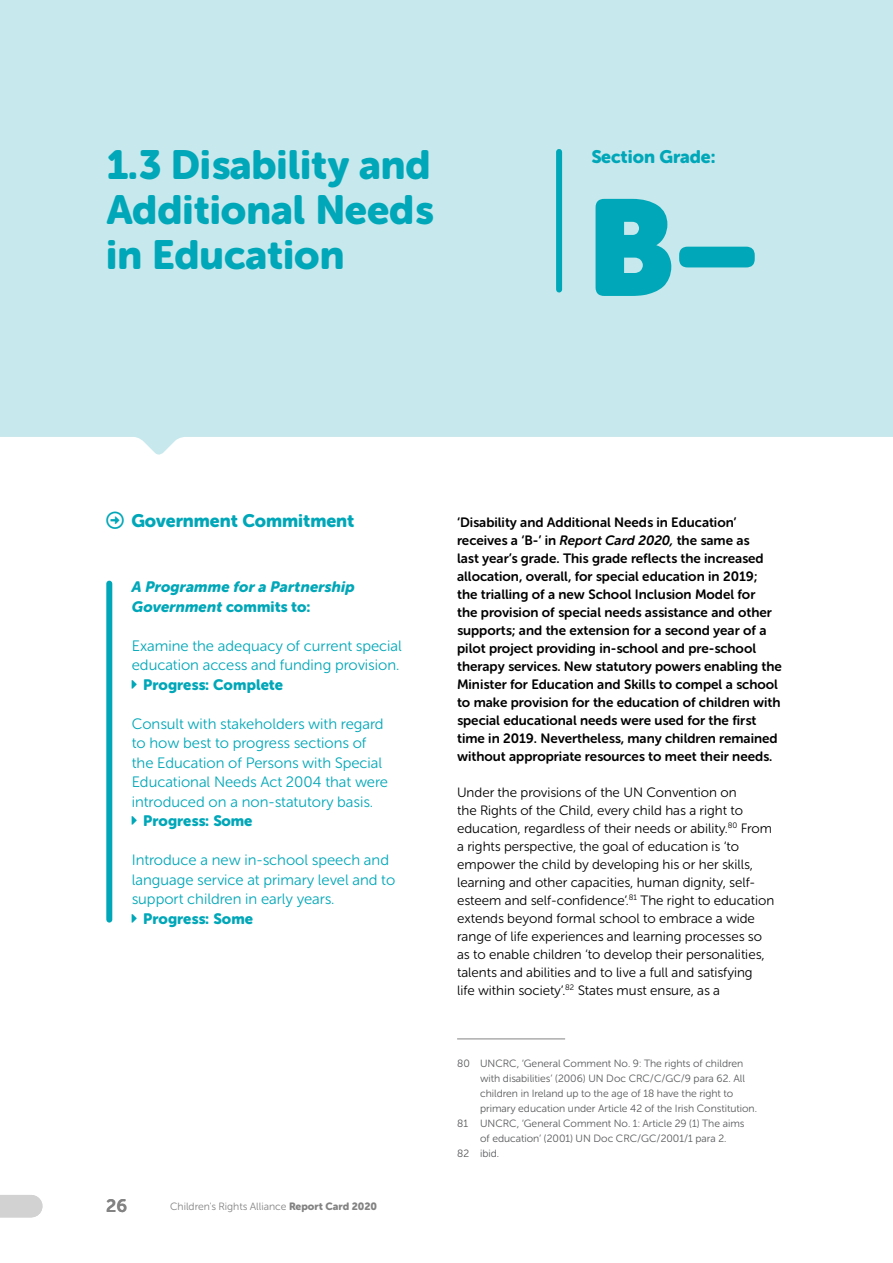
<style>
.page{position:relative;width:893px;height:1263px;background:#fff}
.page>*{position:absolute;margin:0;border:0;box-sizing:border-box;transform-origin:0 0}
.t1{font:135px "Museo Sans Rounded";color:#00a7b8}
.t2{font:40.5px/45px "Museo Sans Rounded 900";color:#00a7b8;text-align:justify}
.t3{font:18px "Museo Sans Rounded 900";color:#00a7b8}
.t4{font:18px "Font Awesome 5 Free";color:#00a7b8}
.t5{font:18px "Museo Sans Rounded 700";color:#848383}
.t6{font:15px/19.5px "Museo Sans Rounded 300";color:#00a7b8}
.t7{font:15px "Museo Sans Rounded 900";color:#00a7b8}
.t8{font:italic 15px/19.5px "Museo Sans Rounded 900";letter-spacing:.005em;color:#00a7b8}
.t9{font:13.5px/18px "Museo Sans Rounded 700";color:#000}
.t10{font:13.5px/18px "Museo Sans Rounded 300";color:#000}
.t11{font:10.5px "Museo Sans Rounded 300";color:#58595b}
.t12{font:10.5px "Museo Sans Rounded 300";color:#848383}
.s1{font-style:normal}
.s2{font-family:"Museo Sans Rounded 900"}
.s3{font-style:italic}
</style>
<div class="page">
<svg style="left:0;top:383px;width:893px;height:72px;fill:#c7e8ec"></svg>
<div style="left:0;top:0;width:893px;height:383px;background:#c7e8ec"></div>
<hr style="left:457px;top:1038px;width:108px;height:1px;background:#848383">
<div style="left:106px;top:584px;width:6px;height:336px;background:#00a7b8"></div>
<div style="left:556px;top:152px;width:6px;height:138px;background:#00a7b8"></div>
<div style="left:0;top:1195px;width:31px;height:22px;background:#d3d2d2"></div>
<h2 class="t2" style="left:106px;top:143px;width:328px">1.3 Disability and Additional Needs in Education</h2>
<h3 class="t3" style="left:591px;top:146px;width:126px">Section Grade:</h3>
<h1 class="t1" style="left:588px;top:170px;width:173px">B−</h1>
<h3 class="t4" style="left:106px;top:511px;width:2px">□●▼●▼</h3>
<h3 class="t3" style="left:131px;top:510px;width:225px">Government Commitment</h3>
<p class="t8" style="left:132px;top:577px;width:225px">A Programme for a Partnership<br>Government <span class="s1">commits to:</span></p>
<p class="t6" style="left:132px;top:636px;width:272px">Examine the adequacy of current special education access and funding provision.</p>
<p class="t7" style="left:132px;top:676px;width:153px">★ Progress: Complete</p>
<p class="t6" style="left:132px;top:714px;width:258px">Consult with stakeholders with regard to how best to progress sections of the Education of Persons with Special Educational Needs Act 2004 that were introduced on a non-statutory basis.</p>
<p class="t7" style="left:132px;top:812px;width:122px">★ Progress: Some</p>
<p class="t6" style="left:132px;top:850px;width:265px">Introduce a new in-school speech and language service at primary level and to support children in early years.</p>
<p class="t7" style="left:132px;top:910px;width:123px">★ Progress: Some</p>
<h3 class="t5" style="left:106px;top:1196px;width:22px">26</h3>
<p class="t12" style="left:170px;top:1201px;width:209px">Children's Rights Alliance <span class="s2">Report Card 2020</span></p>
<p class="t9" style="left:457px;top:513px;width:326px">‘Disability and Additional Needs in Education’ receives a ‘B-’ in <span class="s3">Report Card 2020,</span> the same as<br>last year’s grade. This grade reflects the increased allocation, overall, for special education in 2019;<br>the trialling of a new School Inclusion Model for<br>the provision of special needs assistance and other supports; and the extension for a second year of a pilot project providing in-school and pre-school therapy services. New statutory powers enabling the Minister for Education and Skills to compel a school to make provision for the education of children with special educational needs were used for the first time in 2019. Nevertheless, many children remained without appropriate resources to meet their needs.</p>
<p class="t10" style="left:457px;top:783px;width:319px">Under the provisions of the UN Convention on<br>the Rights of the Child, every child has a right to education, regardless of their needs or ability.<sup>80</sup> From a rights perspective, the goal of education is ‘to empower the child by developing his or her skills, learning and other capacities, human dignity, self&shy;esteem and self-confidence’.<sup>81</sup> The right to education extends beyond formal school to embrace a wide range of life experiences and learning processes so as to enable children ‘to develop their personalities, talents and abilities and to live a full and satisfying<br>life within society’.<sup>82</sup> States must ensure, as a</p>
<p class="t11" style="left:457px;top:1057px;width:288px">80 UNCRC, ‘General Comment No. 9: The rights of children</p>
<p class="t11" style="left:480px;top:1072px;width:266px">with disabilities’ (2006) UN Doc CRC/C/GC/9 para 62. All</p>
<p class="t11" style="left:480px;top:1087px;width:255px">children in Ireland up to the age of 18 have the right to</p>
<p class="t11" style="left:480px;top:1102px;width:278px">primary education under Article 42 of the Irish Constitution.</p>
<p class="t11" style="left:457px;top:1117px;width:289px">81 UNCRC, ‘General Comment No. 1: Article 29 (1) The aims</p>
<p class="t11" style="left:480px;top:1132px;width:248px">of education’ (2001) UN Doc CRC/GC/2001/1 para 2.</p>
<p class="t11" style="left:457px;top:1147px;width:44px">82 ibid.</p>
</div>
